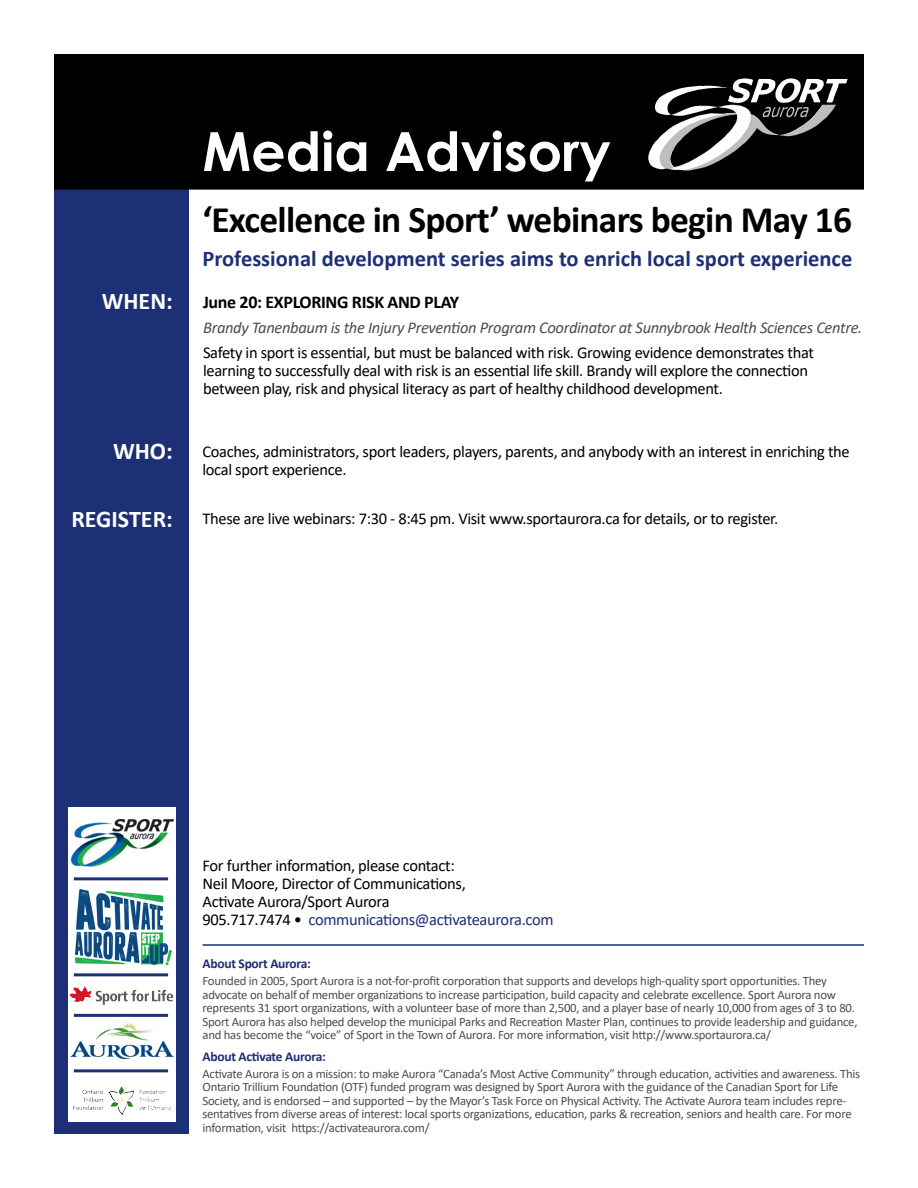
<style>
.page{position:relative;width:918px;height:1188px;background:#fff}
.page>*{position:absolute;margin:0;border:0;box-sizing:border-box;transform-origin:0 0}
.t1{font:700 54px "Century Gothic";color:#fff}
.t2{font:700 37.5px "Calibri";letter-spacing:-.02em;color:#000}
.t3{font:700 24px "Calibri";color:#fff}
.t4{font:700 22.5px "Calibri";color:#1d3075}
.t5{font:700 18px "Calibri";letter-spacing:-.02em;color:#000}
.t6{font:16.5px/18px "Calibri";letter-spacing:-.02em;color:#000}
.t7{font:italic 16.5px "Calibri";letter-spacing:-.02em;color:#4d4d4f}
.t8{font:16.5px "Calibri";letter-spacing:-.02em;color:#1d3075}
.t9{font:700 13.5px "Calibri";letter-spacing:-.02em;color:#1d3075}
.t10{font:12.75px/13.5px "Calibri";letter-spacing:-.02em;color:#4d4d4f}
.s1{color:#000}
</style>
<div class="page">
<div style="left:54px;top:54px;width:135px;height:1080px;background:#1d3075"></div>
<div style="left:55px;top:55px;width:808px;height:134px;background:#000"></div>
<div style="left:54px;top:54px;width:810px;height:136px;border:2px solid #000"></div>
<img style="left:654px;top:78px;width:194px;height:45px">
<hr style="left:202px;top:944px;width:662px;height:2px;background:#1d3075">
<div style="left:68px;top:807px;width:108px;height:315px;background:#fff"></div>
<img style="left:70px;top:820px;width:103px;height:47px">
<img style="left:75px;top:890px;width:97px;height:75px">
<img style="left:69px;top:986px;width:105px;height:19px">
<img style="left:82px;top:1086px;width:77px;height:9px">
<hr style="left:74px;top:973px;width:94px;height:3px;background:#1d3075">
<hr style="left:74px;top:1069px;width:94px;height:3px;background:#1d3075">
<hr style="left:74px;top:877px;width:94px;height:3px;background:#1d3075">
<img style="left:70px;top:1022px;width:103px;height:36px">
<hr style="left:74px;top:1014px;width:94px;height:3px;background:#1d3075">
<p class="t3" style="left:102px;top:284px;width:73px">WHEN:</p>
<p class="t3" style="left:113px;top:434px;width:61px">WHO:</p>
<p class="t3" style="left:71px;top:502px;width:103px">REGISTER:</p>
<p class="t1" style="left:202px;top:110px;width:410px">Media Advisory</p>
<p class="t2" style="left:202px;top:193px;width:651px">‘Excellence in Sport’ webinars begin May 16</p>
<p class="t4" style="left:202px;top:243px;width:651px">Professional development series aims to enrich local sport experience</p>
<p class="t5" style="left:203px;top:290px;width:258px">June 20: EXPLORING RISK AND PLAY</p>
<p class="t7" style="left:203px;top:316px;width:661px">Brandy Tanenbaum is the Injury Prevention Program Coordinator at Sunnybrook Health Sciences Centre.</p>
<p class="t6" style="left:203px;top:343px;width:612px">Safety in sport is essential, but must be balanced with risk. Growing evidence demonstrates that learning to successfully deal with risk is an essential life skill. Brandy will explore the connection between play, risk and physical literacy as part of healthy childhood development.</p>
<p class="t6" style="left:202px;top:442px;width:649px">Coaches, administrators, sport leaders, players, parents, and anybody with an interest in enriching the local sport experience.</p>
<p class="t6" style="left:202px;top:509px;width:577px">These are live webinars: 7:30 - 8:45 pm. Visit www.sportaurora.ca for details, or to register.</p>
<p class="t6" style="left:202px;top:856px;width:254px">For further information, please contact:</p>
<p class="t6" style="left:202px;top:874px;width:265px">Neil Moore, Director of Communications,</p>
<p class="t6" style="left:202px;top:892px;width:189px">Activate Aurora/Sport Aurora</p>
<p class="t8" style="left:202px;top:908px;width:353px"><span class="s1">905.717.7474 •</span> communications@activateaurora.com</p>
<p class="t9" style="left:202px;top:954px;width:110px">About Sport Aurora:</p>
<p class="t10" style="left:202px;top:974px;width:657px">Founded in 2005, Sport Aurora is a not-for-profit corporation that supports and develops high-quality sport opportunities. They advocate on behalf of member organizations to increase participation, build capacity and celebrate excellence. Sport Aurora now represents 31 sport organizations, with a volunteer base of more than 2,500, and a player base of nearly 10,000 from ages of 3 to 80.<br>Sport Aurora has also helped develop the municipal Parks and Recreation Master Plan, continues to provide leadership and guidance, and has become the “voice” of Sport in the Town of Aurora. For more information, visit http://www.sportaurora.ca/</p>
<p class="t9" style="left:202px;top:1047px;width:125px">About Activate Aurora:</p>
<p class="t10" style="left:202px;top:1066px;width:659px">Activate Aurora is on a mission: to make Aurora “Canada’s Most Active Community” through education, activities and awareness. This Ontario Trillium Foundation (OTF) funded program was designed by Sport Aurora with the guidance of the Canadian Sport for Life Society, and is endorsed – and supported – by the Mayor’s Task Force on Physical Activity. The Activate Aurora team includes repre&shy;sentatives from diverse areas of interest: local sports organizations, education, parks &amp; recreation, seniors and health care. For more information, visit https://activateaurora.com/</p>
</div>
